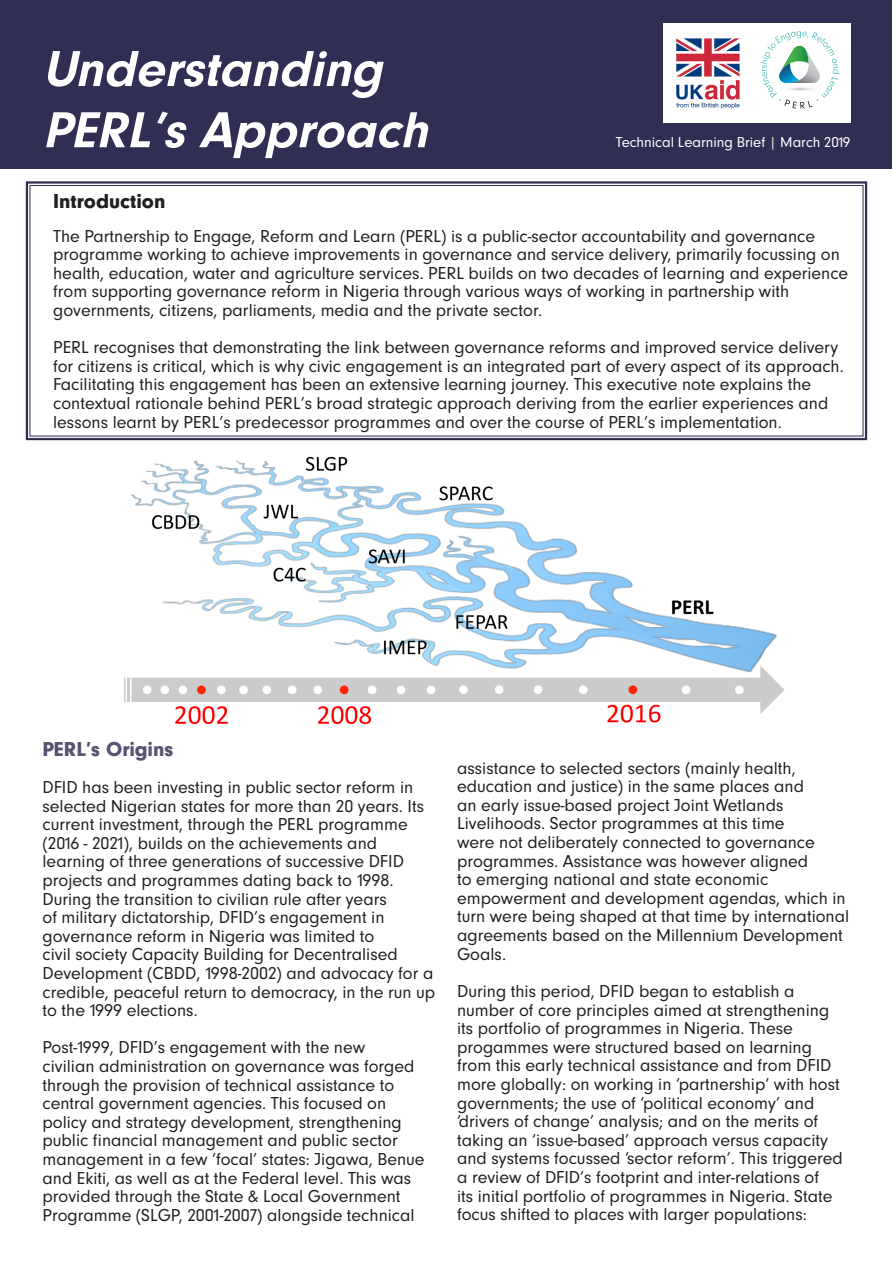
<style>
.page{position:relative;width:893px;height:1263px;background:#fff}
.page>*{position:absolute;margin:0;border:0;box-sizing:border-box;transform-origin:0 0}
.t1{font:italic 52.5px "Neuzeit Bld";color:#fff}
.t2{font:900 21px "Neuzeit";color:#585371}
.t3{font:900 21px "Neuzeit";color:#231f20}
.t4{font:18px/18.6px "Neuzeit";color:#231f20}
.t5{font:15px "Neuzeit";color:#fff}
</style>
<div class="page">
<div style="left:1px;top:1px;width:891px;height:168px;background:#312e53"></div>
<svg style="left:25px;top:181px;width:843px;height:260px"></svg>
<div style="left:30px;top:185px;width:833px;height:251px;border:1px solid #312e53"></div>
<img style="left:124px;top:456px;width:661px;height:268px">
<div style="left:663px;top:23px;width:187px;height:99px;background:#fff"></div>
<img style="left:676px;top:38px;width:64px;height:71px">
<svg style="left:760px;top:31px;width:79px;height:78px"></svg>
<p class="t1" style="left:43px;top:34px;width:358px">Understanding</p>
<p class="t1" style="left:43px;top:95px;width:403px">PERL’sApproach</p>
<p class="t5" style="left:616px;top:132px;width:236px">Technical Learning Brief | March 2019</p>
<p class="t3" style="left:53px;top:187px;width:114px">Introduction</p>
<p class="t4" style="left:53px;top:228px;width:797px">The Partnership to Engage, Reform and Learn (PERL) is a public-sector accountability and governance programme working to achieve improvements in governance and service delivery, primarily focussing on health, education, water and agriculture services. PERL builds on two decades of learning and experience from supporting governance reform in Nigeria through various ways of working in partnership with governments, citizens, parliaments, media and the private sector.</p>
<p class="t4" style="left:53px;top:339px;width:792px">PERL recognises that demonstrating the link between governance reforms and improved service delivery for citizens is critical, which is why civic engagement is an integrated part of every aspect of its approach.<br>Facilitating this engagement has been an extensive learning journey. This executive note explains the contextual rationale behind PERL’s broad strategic approach deriving from the earlier experiences and lessons learnt by PERL’s predecessor programmes and over the course of PERL’s implementation.</p>
<p class="t2" style="left:43px;top:735px;width:132px">PERL’s Origins</p>
<p class="t4" style="left:43px;top:779px;width:394px">DFID has been investing in public sector reform in selected Nigerian states for more than 20 years. Its current investment, through the PERL programme (2016 - 2021), builds on the achievements and learning of three generations of successive DFID projects and programmes dating back to 1998.<br>During the transition to civilian rule after years<br>of military dictatorship, DFID’s engagement in governance reform in Nigeria was limited to<br>civil society Capacity Building for Decentralised Development (CBDD, 1998-2002) and advocacy for a credible, peaceful return to democracy, in the run up to the 1999 elections.</p>
<p class="t4" style="left:43px;top:1040px;width:384px">Post-1999, DFID’s engagement with the new<br>civilian administration on governance was forged through the provision of technical assistance to central government agencies. This focused on policy and strategy development, strengthening public financial management and public sector management in a few ‘focal’ states: Jigawa, Benue and Ekiti, as well as at the Federal level. This was provided through the State &amp; Local Government Programme (SLGP, 2001-2007) alongside technical</p>
<p class="t4" style="left:457px;top:760px;width:394px">assistance to selected sectors (mainly health, education and justice) in the same places and<br>an early issue-based project Joint Wetlands Livelihoods. Sector programmes at this time<br>were not deliberately connected to governance programmes. Assistance was however aligned<br>to emerging national and state economic empowerment and development agendas, which in turn were being shaped at that time by international agreements based on the Millennium Development Goals.</p>
<p class="t4" style="left:457px;top:983px;width:387px">During this period, DFID began to establish a number of core principles aimed at strengthening its portfolio of programmes in Nigeria. These progammes were structured based on learning from this early technical assistance and from DFID more globally: on working in ‘partnership’ with host governments; the use of ‘political economy’ and ‘drivers of change’ analysis; and on the merits of taking an ‘issue-based’ approach versus capacity and systems focussed ‘sector reform’. This triggered a review of DFID’s footprint and inter-relations of<br>its initial portfolio of programmes in Nigeria. State focus shifted to places with larger populations:</p>
</div>
